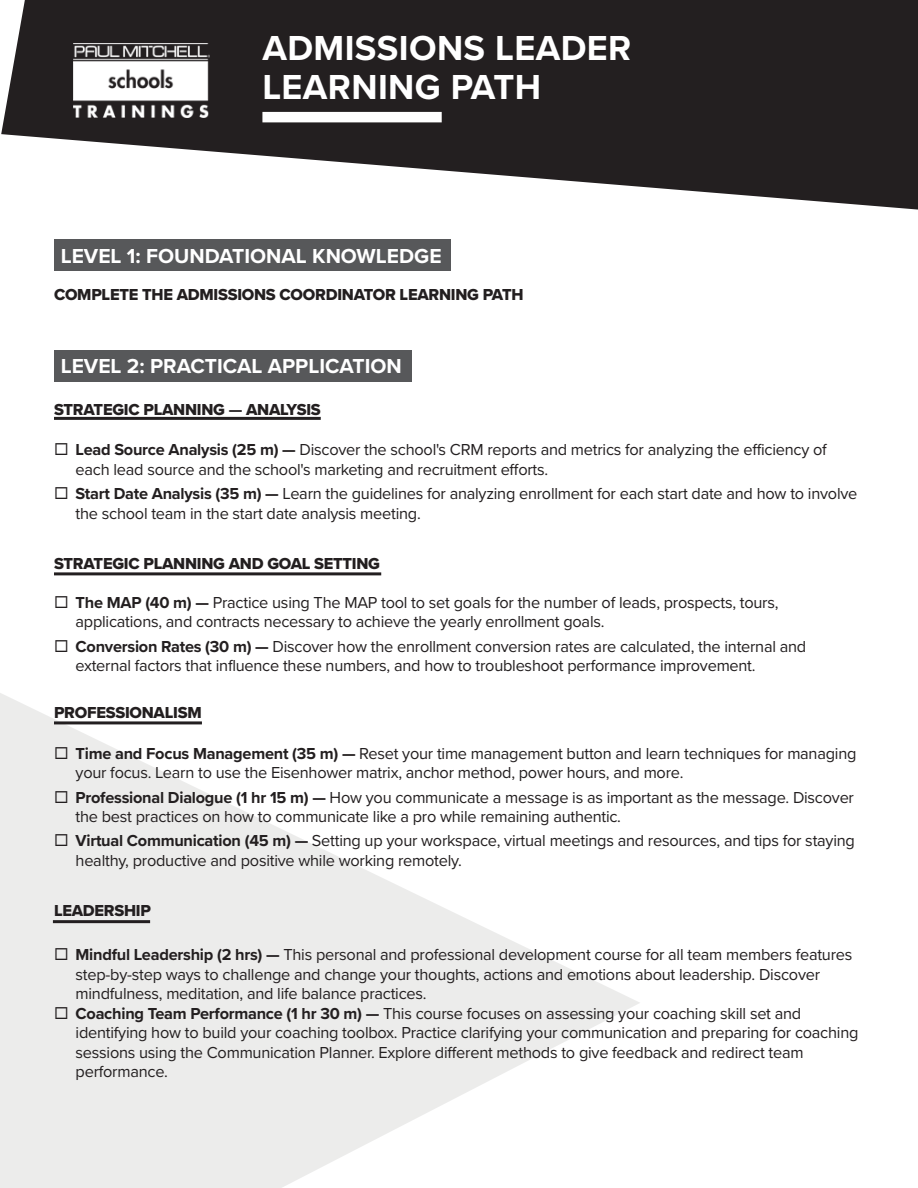
<style>
.page{position:relative;width:918px;height:1188px;background:#fff}
.page>*{position:absolute;margin:0;border:0;box-sizing:border-box;transform-origin:0 0}
.t1{font:700 36px/39px "Proxima Nova";letter-spacing:.01em;color:#fff}
.t2{font:700 21px "Proxima Nova";color:#fff}
.t3{font:16.5px/19.5px "Proxima Nova";letter-spacing:-.015em;color:#231f20}
.t4{font:16.5px "Proxima Nova Extrabld";letter-spacing:-.015em;color:#231f20}
.s1{font-family:"Proxima Nova";font-weight:700}
.s2{font-weight:700}
</style>
<div class="page">
<svg style="left:1px;top:0;width:917px;height:210px;fill:#231f20"></svg>
<svg style="left:0;top:693px;width:640px;height:495px;fill:#ececeb"></svg>
<div style="left:262px;top:112px;width:180px;height:10px;background:#fff"></div>
<div style="left:54px;top:240px;width:396px;height:31px;background:#57585a"></div>
<hr style="left:54px;top:417px;width:267px;height:3px;background:#231f20">
<img style="left:74px;top:44px;width:135px;height:73px">
<div style="left:54px;top:350px;width:358px;height:31px;background:#57585a"></div>
<hr style="left:54px;top:572px;width:327px;height:3px;background:#231f20">
<hr style="left:54px;top:721px;width:148px;height:3px;background:#231f20">
<hr style="left:53px;top:920px;width:97px;height:3px;background:#231f20">
<p class="t1" style="left:262px;top:27px;width:370px">ADMISSIONS LEADER<br>LEARNING PATH</p>
<p class="t2" style="left:61px;top:240px;width:382px">LEVEL 1: FOUNDATIONAL KNOWLEDGE</p>
<p class="t4" style="left:54px;top:282px;width:471px">COMPLETE THE ADMISSIONS COORDINATOR LEARNING PATH</p>
<p class="t2" style="left:61px;top:351px;width:343px">LEVEL 2: PRACTICAL APPLICATION</p>
<p class="t4" style="left:54px;top:397px;width:268px">STRATEGIC PLANNING <span class="s1">—</span> ANALYSIS</p>
<p class="t3" style="left:76px;top:439px;width:753px;text-indent:-22px">◻ <span class="s2">Lead Source Analysis (25 m) —</span> Discover the school's CRM reports and metrics for analyzing the efficiency of each lead source and the school's marketing and recruitment efforts.</p>
<p class="t3" style="left:76px;top:483px;width:783px;text-indent:-22px">◻ <span class="s2">Start Date Analysis (35 m) —</span> Learn the guidelines for analyzing enrollment for each start date and how to involve the school team in the start date analysis meeting.</p>
<p class="t4" style="left:54px;top:551px;width:328px">STRATEGIC PLANNING AND GOAL SETTING</p>
<p class="t3" style="left:76px;top:592px;width:704px;text-indent:-22px">◻ <span class="s2">The MAP (40 m) —</span> Practice using The MAP tool to set goals for the number of leads, prospects, tours, applications, and contracts necessary to achieve the yearly enrollment goals.</p>
<p class="t3" style="left:76px;top:636px;width:732px;text-indent:-22px">◻ <span class="s2">Conversion Rates (30 m) —</span> Discover how the enrollment conversion rates are calculated, the internal and external factors that influence these numbers, and how to troubleshoot performance improvement.</p>
<p class="t4" style="left:54px;top:700px;width:149px">PROFESSIONALISM</p>
<p class="t3" style="left:76px;top:743px;width:782px;text-indent:-22px">◻ <span class="s2">Time and Focus Management (35 m) —</span> Reset your time management button and learn techniques for managing your focus. Learn to use the Eisenhower matrix, anchor method, power hours, and more.</p>
<p class="t3" style="left:76px;top:787px;width:780px;text-indent:-22px">◻ <span class="s2">Professional Dialogue (1 hr 15 m) —</span> How you communicate a message is as important as the message. Discover the best practices on how to communicate like a pro while remaining authentic.</p>
<p class="t3" style="left:76px;top:830px;width:781px;text-indent:-22px">◻ <span class="s2">Virtual Communication (45 m) —</span> Setting up your workspace, virtual meetings and resources, and tips for staying healthy, productive and positive while working remotely.</p>
<p class="t4" style="left:54px;top:898px;width:99px">LEADERSHIP</p>
<p class="t3" style="left:76px;top:944px;width:778px;text-indent:-22px">◻ <span class="s2">Mindful Leadership (2 hrs) —</span> This personal and professional development course for all team members features step-by-step ways to challenge and change your thoughts, actions and emotions about leadership. Discover mindfulness, meditation, and life balance practices.</p>
<p class="t3" style="left:76px;top:1003px;width:784px;text-indent:-22px">◻ <span class="s2">Coaching Team Performance (1 hr 30 m) —</span> This course focuses on assessing your coaching skill set and identifying how to build your coaching toolbox. Practice clarifying your communication and preparing for coaching sessions using the Communication Planner. Explore different methods to give feedback and redirect team performance.</p>
</div>
